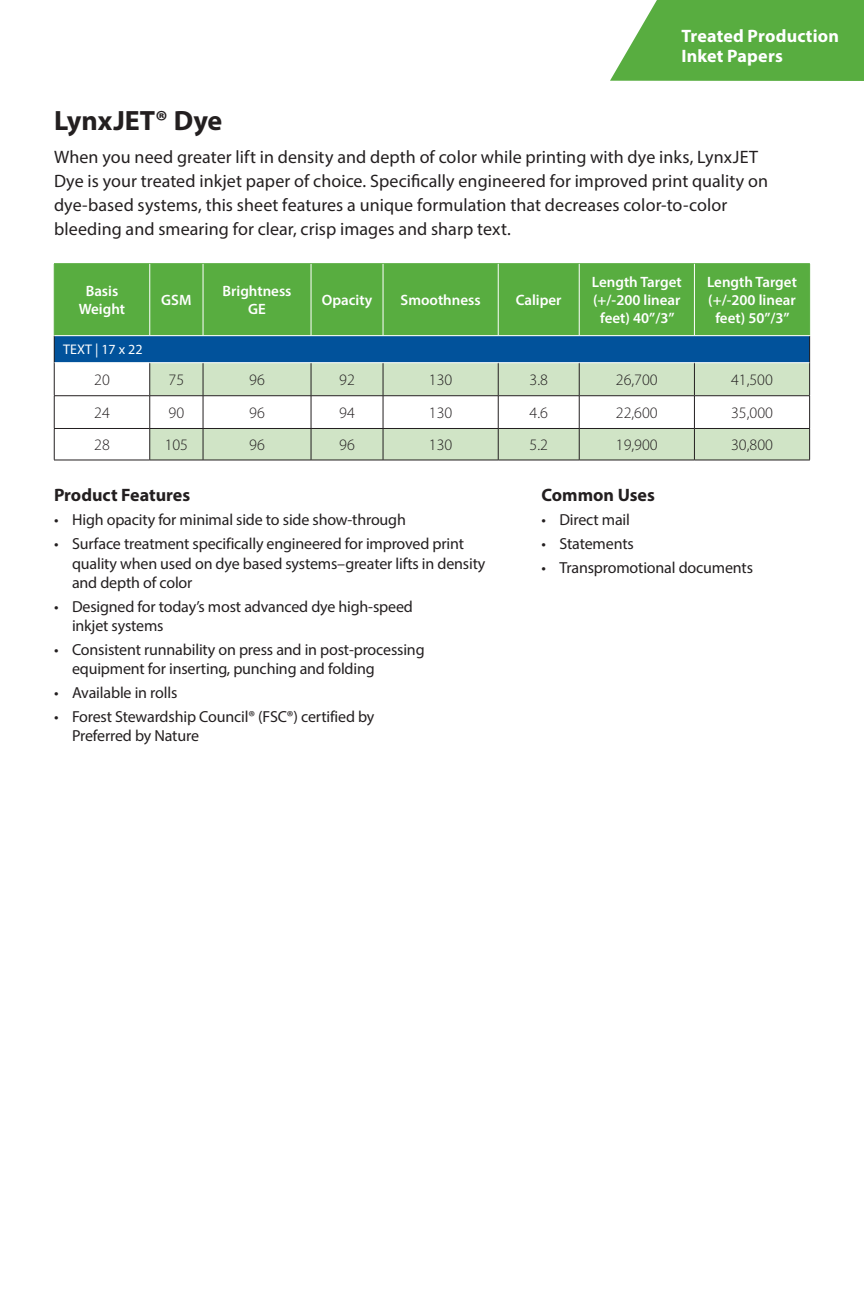
<style>
.page{position:relative;width:864px;height:1296px;background:#fff}
.page>*{position:absolute;margin:0;border:0;box-sizing:border-box;transform-origin:0 0}
.t1{font:700 28px "Myriad Pro";color:#231f20}
.t2{font:18px/24px "Myriad Pro";letter-spacing:.005em;color:#231f20}
.t3{font:700 18px/20px "Myriad Pro";letter-spacing:.01em;color:#fff}
.t4{font:700 18px "Myriad Pro";color:#231f20}
.t5{font:16px/19.2px "Myriad Pro";letter-spacing:-.01em;color:#231f20}
.t6{font:300 16px "Myriad Pro";color:#231f20}
.t7{font:600 15px/18px "Myriad Pro";color:#fff;text-align:center}
.t8{font:14px "Myriad Pro";color:#fff}
</style>
<div class="page">
<div style="left:55px;top:264px;width:754px;height:71px;background:#58ad40"></div>
<svg style="left:54px;top:336px;width:756px;height:124px"></svg>
<hr style="left:54px;top:363px;width:1px;height:32px;background:#231f20">
<hr style="left:149px;top:363px;width:1px;height:32px;background:#231f20">
<hr style="left:203px;top:363px;width:1px;height:32px;background:#231f20">
<hr style="left:311px;top:363px;width:1px;height:32px;background:#231f20">
<hr style="left:383px;top:363px;width:1px;height:32px;background:#231f20">
<hr style="left:498px;top:363px;width:1px;height:32px;background:#231f20">
<hr style="left:579px;top:363px;width:1px;height:32px;background:#231f20">
<hr style="left:694px;top:363px;width:1px;height:32px;background:#231f20">
<hr style="left:809px;top:363px;width:1px;height:32px;background:#231f20">
<hr style="left:54px;top:395px;width:96px;height:1px;background:#231f20">
<hr style="left:54px;top:396px;width:1px;height:32px;background:#231f20">
<hr style="left:150px;top:395px;width:53px;height:1px;background:#231f20">
<hr style="left:149px;top:396px;width:1px;height:32px;background:#231f20">
<hr style="left:203px;top:395px;width:108px;height:1px;background:#231f20">
<hr style="left:203px;top:396px;width:1px;height:32px;background:#231f20">
<hr style="left:311px;top:395px;width:72px;height:1px;background:#231f20">
<hr style="left:311px;top:396px;width:1px;height:32px;background:#231f20">
<hr style="left:383px;top:395px;width:115px;height:1px;background:#231f20">
<hr style="left:383px;top:396px;width:1px;height:32px;background:#231f20">
<hr style="left:498px;top:395px;width:81px;height:1px;background:#231f20">
<hr style="left:498px;top:396px;width:1px;height:32px;background:#231f20">
<hr style="left:579px;top:395px;width:115px;height:1px;background:#231f20">
<hr style="left:579px;top:396px;width:1px;height:32px;background:#231f20">
<hr style="left:694px;top:395px;width:116px;height:1px;background:#231f20">
<hr style="left:694px;top:396px;width:1px;height:32px;background:#231f20">
<hr style="left:809px;top:396px;width:1px;height:32px;background:#231f20">
<hr style="left:54px;top:428px;width:96px;height:1px;background:#231f20">
<hr style="left:54px;top:429px;width:1px;height:31px;background:#231f20">
<hr style="left:150px;top:428px;width:53px;height:1px;background:#231f20">
<hr style="left:149px;top:429px;width:1px;height:31px;background:#231f20">
<hr style="left:203px;top:428px;width:108px;height:1px;background:#231f20">
<hr style="left:203px;top:429px;width:1px;height:31px;background:#231f20">
<hr style="left:311px;top:428px;width:72px;height:1px;background:#231f20">
<hr style="left:311px;top:429px;width:1px;height:31px;background:#231f20">
<hr style="left:383px;top:428px;width:115px;height:1px;background:#231f20">
<hr style="left:383px;top:429px;width:1px;height:31px;background:#231f20">
<hr style="left:498px;top:428px;width:81px;height:1px;background:#231f20">
<hr style="left:498px;top:429px;width:1px;height:31px;background:#231f20">
<hr style="left:579px;top:428px;width:115px;height:1px;background:#231f20">
<hr style="left:579px;top:429px;width:1px;height:31px;background:#231f20">
<hr style="left:694px;top:428px;width:116px;height:1px;background:#231f20">
<hr style="left:694px;top:429px;width:1px;height:31px;background:#231f20">
<hr style="left:809px;top:429px;width:1px;height:31px;background:#231f20">
<hr style="left:54px;top:460px;width:96px;height:1px;background:#231f20">
<hr style="left:150px;top:460px;width:53px;height:1px;background:#231f20">
<hr style="left:203px;top:460px;width:108px;height:1px;background:#231f20">
<hr style="left:311px;top:460px;width:72px;height:1px;background:#231f20">
<hr style="left:383px;top:460px;width:115px;height:1px;background:#231f20">
<hr style="left:498px;top:460px;width:81px;height:1px;background:#231f20">
<hr style="left:579px;top:460px;width:115px;height:1px;background:#231f20">
<hr style="left:694px;top:460px;width:116px;height:1px;background:#231f20">
<hr style="left:579px;top:263px;width:115px;height:1px;background:#58ad40">
<hr style="left:694px;top:263px;width:116px;height:1px;background:#58ad40">
<hr style="left:809px;top:264px;width:1px;height:71px;background:#58ad40">
<hr style="left:54px;top:362px;width:96px;height:1px;background:#fff">
<hr style="left:150px;top:362px;width:53px;height:1px;background:#fff">
<hr style="left:203px;top:362px;width:108px;height:1px;background:#fff">
<hr style="left:311px;top:362px;width:72px;height:1px;background:#fff">
<hr style="left:383px;top:362px;width:115px;height:1px;background:#fff">
<hr style="left:498px;top:362px;width:81px;height:1px;background:#fff">
<hr style="left:579px;top:362px;width:115px;height:1px;background:#fff">
<hr style="left:694px;top:362px;width:115px;height:1px;background:#fff">
<hr style="left:694px;top:264px;width:1px;height:71px;background:#fff">
<hr style="left:54px;top:263px;width:96px;height:1px;background:#58ad40">
<hr style="left:54px;top:264px;width:1px;height:71px;background:#58ad40">
<hr style="left:150px;top:263px;width:53px;height:1px;background:#58ad40">
<hr style="left:203px;top:263px;width:108px;height:1px;background:#58ad40">
<hr style="left:311px;top:263px;width:72px;height:1px;background:#58ad40">
<hr style="left:383px;top:263px;width:115px;height:1px;background:#58ad40">
<hr style="left:498px;top:263px;width:81px;height:1px;background:#58ad40">
<hr style="left:149px;top:264px;width:1px;height:71px;background:#fff">
<hr style="left:203px;top:264px;width:1px;height:71px;background:#fff">
<hr style="left:311px;top:264px;width:1px;height:71px;background:#fff">
<hr style="left:383px;top:264px;width:1px;height:71px;background:#fff">
<hr style="left:498px;top:264px;width:1px;height:71px;background:#fff">
<hr style="left:579px;top:264px;width:1px;height:71px;background:#fff">
<svg style="left:610px;top:0;width:254px;height:81px;background:#67b451"></svg>
<p class="t3" style="left:681px;top:25px;width:159px">Treated Production<br>Inket Papers</p>
<h1 class="t1" style="left:54px;top:103px;width:170px">LynxJET® Dye</h1>
<p class="t2" style="left:54px;top:145px;width:716px">When you need greater lift in density and depth of color while printing with dye inks, LynxJET Dye is your treated inkjet paper of choice. Specifically engineered for improved print quality on dye-based systems, this sheet features a unique formulation that decreases color-to-color bleeding and smearing for clear, crisp images and sharp text.</p>
<p class="t7" style="left:79px;top:282px;width:48px">Basis<br>Weight</p>
<p class="t7" style="left:161px;top:291px;width:32px">GSM</p>
<p class="t7" style="left:223px;top:282px;width:71px">Brightness<br>GE</p>
<p class="t7" style="left:322px;top:291px;width:52px">Opacity</p>
<p class="t7" style="left:401px;top:291px;width:82px">Smoothness</p>
<p class="t7" style="left:516px;top:291px;width:47px">Caliper</p>
<p class="t7" style="left:592px;top:273px;width:91px">Length Target (+/-200 linear feet) 40”/3”</p>
<p class="t7" style="left:707px;top:273px;width:91px">Length Target (+/-200 linear feet) 50”/3”</p>
<p class="t8" style="left:63px;top:341px;width:81px">TEXT | 17 x 22</p>
<p class="t6" style="left:94px;top:371px;width:17px">20</p>
<p class="t6" style="left:169px;top:371px;width:17px">75</p>
<p class="t6" style="left:249px;top:371px;width:17px">96</p>
<p class="t6" style="left:339px;top:371px;width:17px">92</p>
<p class="t6" style="left:429px;top:371px;width:25px">130</p>
<p class="t6" style="left:530px;top:371px;width:20px">3.8</p>
<p class="t6" style="left:616px;top:371px;width:43px">26,700</p>
<p class="t6" style="left:731px;top:371px;width:43px">41,500</p>
<p class="t6" style="left:94px;top:404px;width:17px">24</p>
<p class="t6" style="left:169px;top:404px;width:17px">90</p>
<p class="t6" style="left:249px;top:404px;width:17px">96</p>
<p class="t6" style="left:339px;top:404px;width:17px">94</p>
<p class="t6" style="left:429px;top:404px;width:25px">130</p>
<p class="t6" style="left:530px;top:404px;width:20px">4.6</p>
<p class="t6" style="left:616px;top:404px;width:43px">22,600</p>
<p class="t6" style="left:731px;top:404px;width:43px">35,000</p>
<p class="t6" style="left:94px;top:436px;width:17px">28</p>
<p class="t6" style="left:165px;top:436px;width:25px">105</p>
<p class="t6" style="left:249px;top:436px;width:17px">96</p>
<p class="t6" style="left:339px;top:436px;width:17px">96</p>
<p class="t6" style="left:429px;top:436px;width:25px">130</p>
<p class="t6" style="left:530px;top:436px;width:20px">5.2</p>
<p class="t6" style="left:616px;top:436px;width:43px">19,900</p>
<p class="t6" style="left:731px;top:436px;width:43px">30,800</p>
<p class="t4" style="left:54px;top:484px;width:138px">Product Features</p>
<p class="t5" style="left:54px;top:510px;width:353px">• High opacity for minimal side to side show-through</p>
<p class="t5" style="left:72px;top:534px;width:415px;text-indent:-18px">• Surface treatment specifically engineered for improved print quality when used on dye based systems–greater lifts in density and depth of color</p>
<p class="t5" style="left:72px;top:597px;width:342px;text-indent:-18px">• Designed for today’s most advanced dye high-speed inkjet systems</p>
<p class="t5" style="left:72px;top:640px;width:354px;text-indent:-18px">• Consistent runnability on press and in post-processing equipment for inserting, punching and folding</p>
<p class="t5" style="left:54px;top:683px;width:125px">• Available in rolls</p>
<p class="t5" style="left:72px;top:707px;width:304px;text-indent:-18px">• Forest Stewardship Council® (FSC®) certified by<br>Preferred by Nature</p>
<p class="t4" style="left:541px;top:484px;width:115px">Common Uses</p>
<p class="t5" style="left:541px;top:510px;width:90px">• Direct mail</p>
<p class="t5" style="left:541px;top:534px;width:94px">• Statements</p>
<p class="t5" style="left:541px;top:558px;width:213px">• Transpromotional documents</p>
</div>
